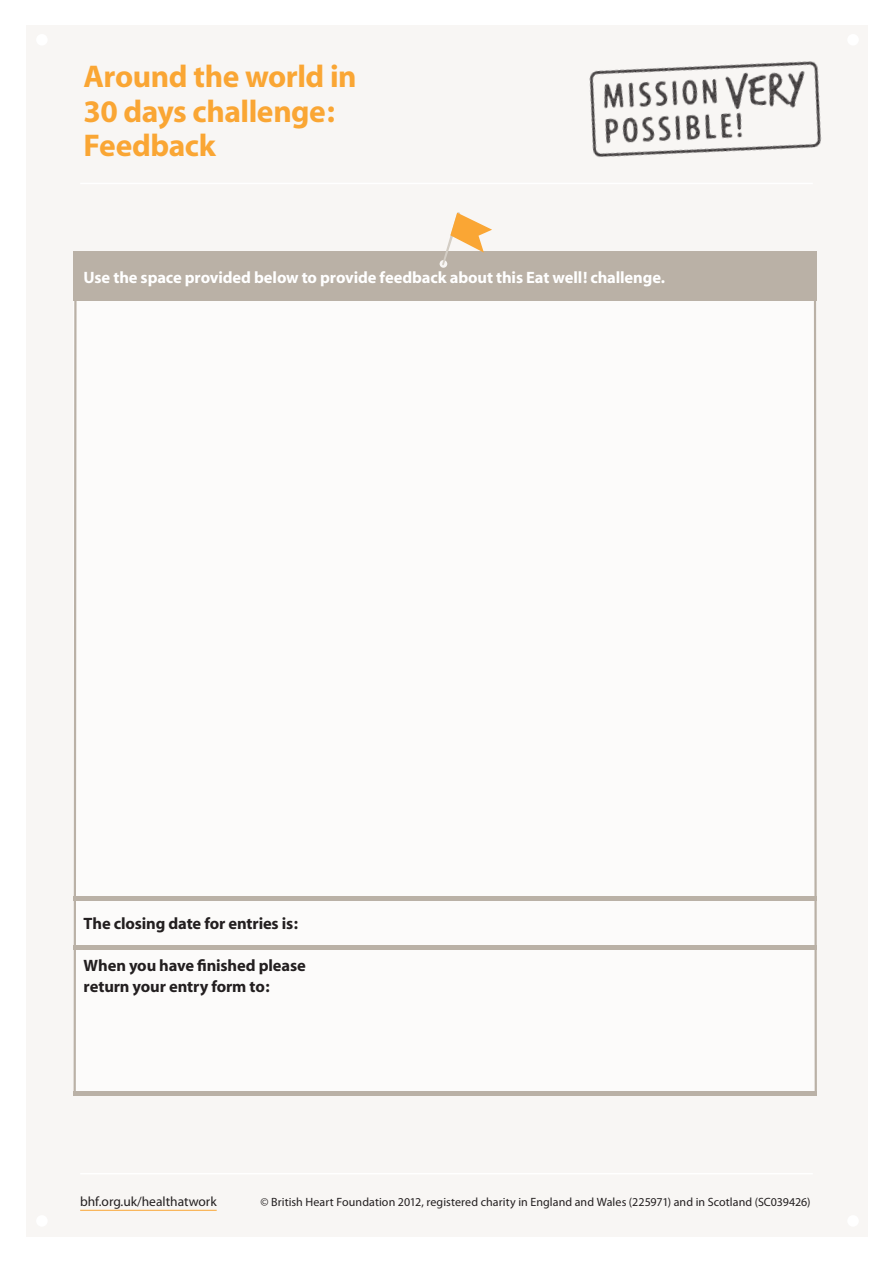
<style>
.page{position:relative;width:893px;height:1263px;background:#fff}
.page>*{position:absolute;margin:0;border:0;box-sizing:border-box;transform-origin:0 0}
.t1{font:700 31.5px "Myriad";letter-spacing:-.015em;color:#faa634}
.t2{font:700 16.5px/21px "Myriad";letter-spacing:-.01em;color:#231f20}
.t3{font:700 16.5px "Myriad";letter-spacing:-.01em;color:#fff}
.t4{font:13.5px "Myriad";color:#231f20}
.t5{font:12px "Myriad Pro";letter-spacing:.005em;color:#231f20}
</style>
<div class="page">
<div style="left:26px;top:26px;width:842px;height:1211px;background:#f8f6f4"></div>
<div style="left:847px;top:34px;width:12px;height:12px;background:#fff;border-radius:50%"></div>
<div style="left:847px;top:1215px;width:12px;height:12px;background:#fff;border-radius:50%"></div>
<div style="left:36px;top:34px;width:12px;height:12px;background:#fff;border-radius:50%"></div>
<div style="left:36px;top:1215px;width:12px;height:12px;background:#fff;border-radius:50%"></div>
<hr style="left:80px;top:183px;width:733px;height:1px;background:#fff">
<hr style="left:80px;top:1210px;width:137px;height:1px;background:#faa634">
<hr style="left:80px;top:1173px;width:733px;height:1px;background:#fff">
<img style="left:589px;top:61px;width:233px;height:97px">
<div style="left:74px;top:260px;width:743px;height:835px;background:#fcfbfa"></div>
<div style="left:74px;top:251px;width:743px;height:50px;background:#bab1a6"></div>
<div style="left:440px;top:260px;width:7px;height:8px;background:#f8f6f4;border-radius:50%"></div>
<svg style="left:442px;top:212px;width:50px;height:53px"></svg>
<svg style="left:73px;top:288px;width:5px;height:808px"></svg>
<svg style="left:813px;top:301px;width:4px;height:795px"></svg>
<hr style="left:74px;top:896px;width:743px;height:4px;background:#bab1a6">
<div style="left:74px;top:945px;width:743px;height:5px;background:#bab1a6"></div>
<hr style="left:74px;top:1091px;width:743px;height:4px;background:#bab1a6">
<p class="t1" style="left:84px;top:61px;width:275px">Around the world in</p>
<p class="t1" style="left:84px;top:95px;width:253px">30 days challenge:</p>
<p class="t1" style="left:84px;top:130px;width:134px">Feedback</p>
<p class="t3" style="left:84px;top:269px;width:583px">Use the space provided below to provide feedback about this Eat well! challenge.</p>
<p class="t2" style="left:84px;top:914px;width:216px">The closing date for entries is:</p>
<p class="t2" style="left:84px;top:956px;width:224px">When you have finished please return your entry form to:</p>
<p class="t4" style="left:80px;top:1195px;width:138px">bhf.org.uk/healthatwork</p>
<p class="t5" style="left:260px;top:1194px;width:552px">© British Heart Foundation 2012, registered charity in England and Wales (225971) and in Scotland (SC039426)</p>
</div>
